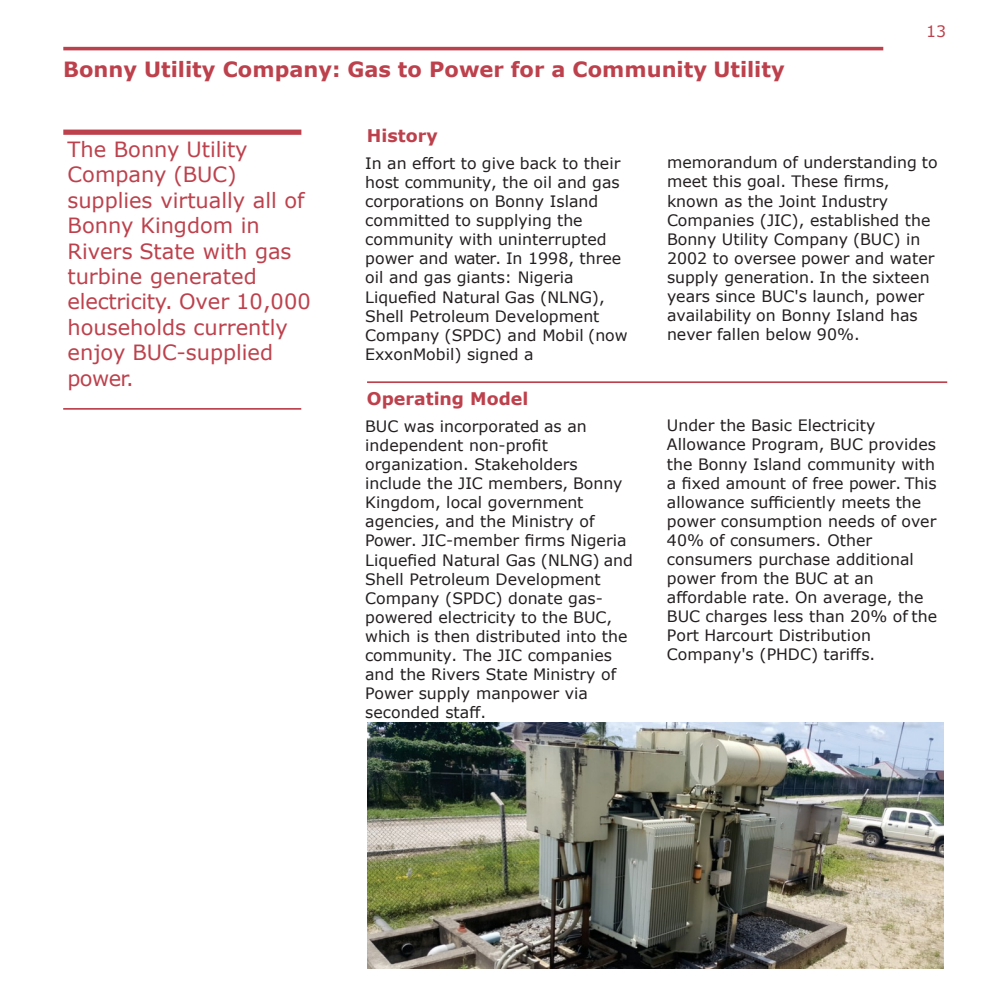
<style>
.page{position:relative;width:1008px;height:1008px;background:#fff}
.page>*{position:absolute;margin:0;border:0;box-sizing:border-box;transform-origin:0 0}
.t1{font:21px/25.4px "Verdana";letter-spacing:-.005em;color:#bd414c}
.t2{font:700 21px "Verdana";color:#bd414c}
.t3{font:700 17.5px "Verdana";color:#bd414c}
.t4{font:15.75px/19.1px "Verdana";color:#231f20}
.t5{font:15.75px "Verdana";color:#bd414c}
</style>
<div class="page">
<hr style="left:63px;top:47px;width:820px;height:3px;background:#bd414c">
<div style="left:63px;top:130px;width:238px;height:5px;background:#bd414c"></div>
<hr style="left:63px;top:408px;width:238px;height:2px;background:#bd414c">
<hr style="left:367px;top:381px;width:580px;height:2px;background:#bd414c">
<img style="left:367px;top:723px;width:577px;height:246px">
<p class="t2" style="left:63px;top:55px;width:723px">Bonny Utility Company: Gas to Power for a Community Utility</p>
<p class="t5" style="left:926px;top:21px;width:22px">13</p>
<p class="t1" style="left:68px;top:136px;width:245px">The Bonny Utility<br>Company (BUC) supplies virtually all of<br>Bonny Kingdom in<br>Rivers State with gas turbine generated electricity. Over 10,000 households currently enjoy BUC-supplied power.</p>
<p class="t3" style="left:367px;top:124px;width:72px">History</p>
<p class="t4" style="left:365px;top:154px;width:264px">In an effort to give back to their host community, the oil and gas corporations on Bonny Island committed to supplying the community with uninterrupted power and water. In 1998, three oil and gas giants: Nigeria<br>Liquefied Natural Gas (NLNG),<br>Shell Petroleum Development<br>Company (SPDC) and Mobil (now<br>ExxonMobil) signed a</p>
<p class="t3" style="left:367px;top:387px;width:163px">Operating Model</p>
<p class="t4" style="left:365px;top:417px;width:269px">BUC was incorporated as an independent non-profit organization. Stakeholders include the JIC members, Bonny<br>Kingdom, local government agencies, and the Ministry of<br>Power. JIC-member firms Nigeria<br>Liquefied Natural Gas (NLNG) and<br>Shell Petroleum Development<br>Company (SPDC) donate gas&shy;powered electricity to the BUC, which is then distributed into the community. The JIC companies and the Rivers State Ministry of<br>Power supply manpower via seconded staff.</p>
<p class="t4" style="left:667px;top:153px;width:272px">memorandum of understanding to meet this goal. These firms, known as the Joint Industry<br>Companies (JIC), established the<br>Bonny Utility Company (BUC) in<br>2002 to oversee power and water supply generation. In the sixteen years since BUC's launch, power availability on Bonny Island has never fallen below 90%.</p>
<p class="t4" style="left:667px;top:416px;width:272px">Under the Basic Electricity<br>Allowance Program, BUC provides the Bonny Island community with a fixed amount of free power. This allowance sufficiently meets the power consumption needs of over<br>40% of consumers. Other consumers purchase additional power from the BUC at an affordable rate. On average, the<br>BUC charges less than 20% of the<br>Port Harcourt Distribution<br>Company's (PHDC) tariffs.</p>
</div>
